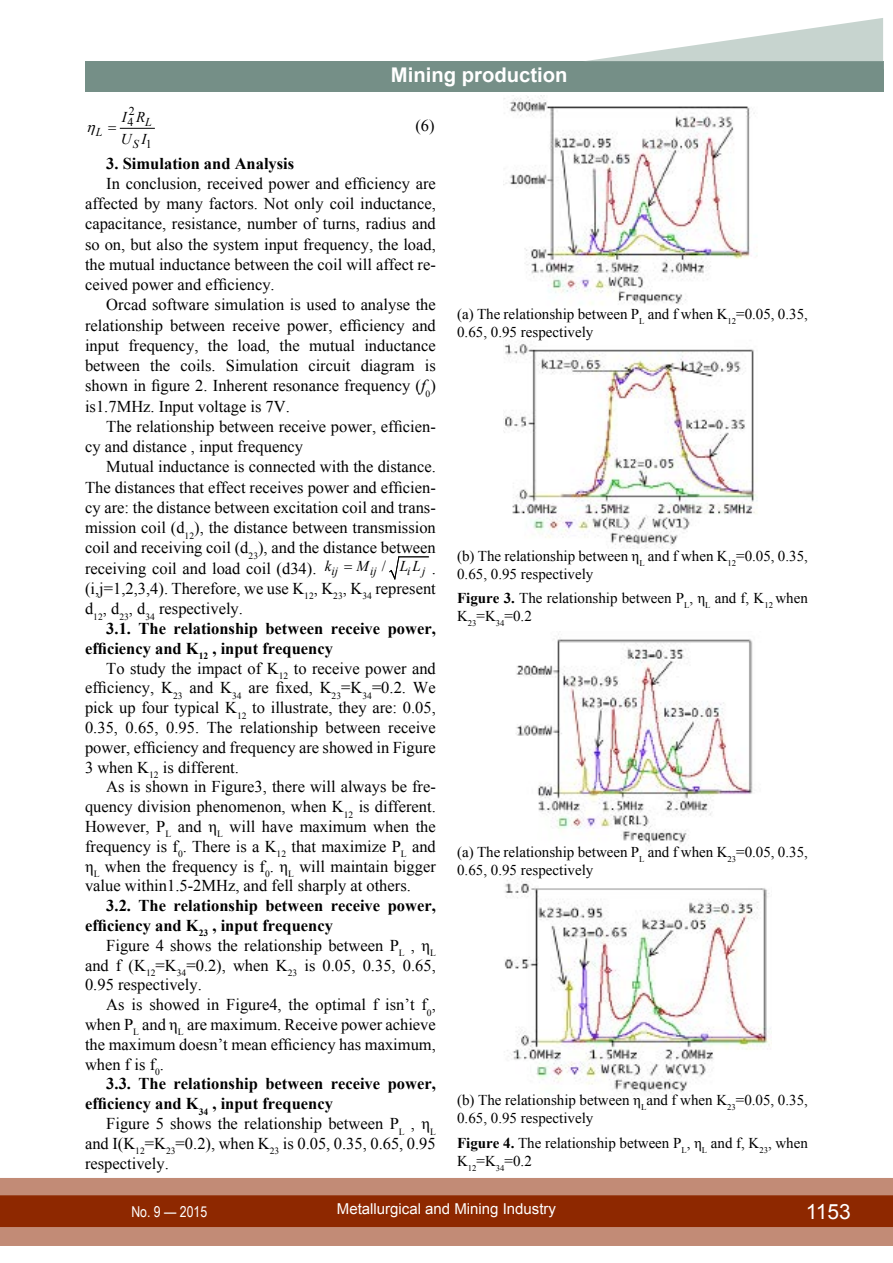
<style>
.page{position:relative;width:893px;height:1263px;background:#fff}
.page>*{position:absolute;margin:0;border:0;box-sizing:border-box;transform-origin:0 0}
.t1{font:21px "Arial";color:#fff}
.t2{font:700 20.25px "Arial";color:#fff}
.t3{font:16.5px/20.2px "Times New Roman";color:#000;text-align:justify}
.t4{font:700 16.5px/19.8px "Times New Roman";color:#000}
.t5{font:15px/18px "Times New Roman";color:#000}
.t6{font:15px "Arial";color:#fff}
.t7{font:15px "Arial Narrow";color:#fff}
.t8{font:italic 15px/21.8px "Times New Roman";color:#000}
.t9{font:italic 12px "Times New Roman";color:#000}
.t10{font:12px/10.6px "Times New Roman";color:#000}
.s1{font-style:italic}
.s2{font-style:normal;font-size:16.5px}
.s3{font-weight:700}
</style>
<div class="page">
<div style="left:0;top:1178px;width:893px;height:68px;background:#c28b76"></div>
<div style="left:0;top:1195px;width:893px;height:32px;background:#8e2800;border:2px solid #8e2800"></div>
<div style="left:85px;top:61px;width:798px;height:31px;background:#758f87"></div>
<svg style="left:586px;top:18px;width:297px;height:44px"></svg>
<hr style="left:120px;top:128px;width:34px;height:1px;background:#000">
<svg style="left:389px;top:556px;width:40px;height:24px"></svg>
<img style="left:504px;top:634px;width:267px;height:462px">
<img style="left:503px;top:96px;width:255px;height:452px">
<p class="t2" style="left:391px;top:61px;width:178px">Mining production</p>
<p class="t10" style="left:128px;top:106px;width:9px">2<br>4</p>
<p class="t8" style="left:121px;top:106px;width:27px">I R<br>U I</p>
<p class="t3" style="left:415px;top:115px;width:21px">(6)</p>
<p class="t4" style="left:106px;top:153px;width:189px">3. Simulation and Analysis</p>
<p class="t3" style="left:85px;top:173px;width:352px;text-indent:21px">In conclusion, received power and efficiency are affected by many factors. Not only coil inductance, capacitance, resistance, number of turns, radius and so on, but also the system input frequency, the load, the mutual inductance between the coil will affect re&shy;ceived power and efficiency.</p>
<p class="t3" style="left:85px;top:294px;width:352px;text-indent:21px">Orcad software simulation is used to analyse the relationship between receive power, efficiency and input frequency, the load, the mutual inductance between the coils. Simulation circuit diagram is shown in figure 2. Inherent resonance frequency (<span class="s1">f</span><sub>0</sub>) is1.7MHz. Input voltage is 7V.</p>
<p class="t3" style="left:85px;top:416px;width:352px;text-indent:21px">The relationship between receive power, efficien&shy;cy and distance , input frequency</p>
<p class="t3" style="left:85px;top:456px;width:352px;text-indent:21px">Mutual inductance is connected with the distance.<br>The distances that effect receives power and efficien&shy;cy are: the distance between excitation coil and trans&shy;mission coil (d<sub>12</sub>), the distance between transmission coil and receiving coil (d<sub>23</sub>), and the distance between receiving coil and load coil (d34).</p>
<p class="t9" style="left:145px;top:114px;width:8px">L</p>
<p class="t9" style="left:96px;top:124px;width:8px">L</p>
<p class="t9" style="left:133px;top:136px;width:7px">S</p>
<p class="t10" style="left:146px;top:138px;width:7px">1</p>
<p class="t8" style="left:325px;top:555px;width:8px">k</p>
<p class="t8" style="left:356px;top:555px;width:14px">M</p>
<p class="t8" style="left:400px;top:555px;width:37px">LL <span class="s2">.</span></p>
<p class="t3" style="left:85px;top:578px;width:352px">(i,j=1,2,3,4). Therefore, we use K<sub>12</sub>, K<sub>23</sub>, K<sub>34</sub> represent d<sub>12</sub>, d<sub>23</sub>, d<sub>34</sub> respectively.</p>
<p class="t4" style="left:85px;top:618px;width:352px;text-indent:21px">3.1. The relationship between receive power, efficiency and K<sub>12</sub> , input frequency</p>
<p class="t3" style="left:85px;top:658px;width:352px;line-height:19.8px;text-indent:21px">To study the impact of K<sub>12</sub> to receive power and efficiency, K<sub>23</sub> and K<sub>34</sub> are fixed, K<sub>23</sub>=K<sub>34</sub>=0.2. We pick up four typical K<sub>12</sub> to illustrate, they are: 0.05, 0.35, 0.65, 0.95. The relationship between receive power, efficiency and frequency are showed in Figure 3 when K<sub>12</sub> is different.</p>
<p class="t3" style="left:85px;top:777px;width:352px;line-height:19.8px;text-indent:21px">As is shown in Figure3, there will always be fre&shy;quency division phenomenon, when K<sub>12</sub> is different.<br>However, P<sub>L</sub> and η<sub>L</sub> will have maximum when the frequency is f<sub>0</sub>. There is a K<sub>12</sub> that maximize P<sub>L</sub> and η<sub>L</sub> when the frequency is f<sub>0</sub>. η<sub>L</sub> will maintain bigger value within1.5-2MHz, and fell sharply at others.</p>
<p class="t4" style="left:85px;top:895px;width:352px;text-indent:21px">3.2. The relationship between receive power, efficiency and K<sub>23</sub> , input frequency</p>
<p class="t3" style="left:85px;top:935px;width:352px;line-height:19.8px;text-indent:21px">Figure 4 shows the relationship between P<sub>L</sub> , η<sub>L </sub>and f (K<sub>12</sub>=K<sub>34</sub>=0.2), when K<sub>23</sub> is 0.05, 0.35, 0.65, 0.95 respectively.</p>
<p class="t3" style="left:85px;top:994px;width:352px;line-height:19.8px;text-indent:21px">As is showed in Figure4, the optimal f isn’t f<sub>0</sub>, when P<sub>L</sub> and η<sub>L</sub> are maximum. Receive power achieve the maximum doesn’t mean efficiency has maximum, when f is f<sub>0</sub>.</p>
<p class="t4" style="left:85px;top:1073px;width:352px;text-indent:21px">3.3. The relationship between receive power, efficiency and K<sub>34</sub> , input frequency</p>
<p class="t3" style="left:85px;top:1113px;width:352px;text-indent:21px">Figure 5 shows the relationship between P<sub>L</sub> , η<sub>L </sub>and I(K<sub>12</sub>=K<sub>23</sub>=0.2), when K<sub>23</sub> is 0.05, 0.35, 0.65, 0.95 respectively.</p>
<p class="t5" style="left:382px;top:557px;width:6px">/</p>
<p class="t9" style="left:332px;top:563px;width:8px">ij</p>
<p class="t9" style="left:370px;top:563px;width:8px">ij</p>
<p class="t9" style="left:407px;top:563px;width:20px">i j</p>
<p class="t5" style="left:457px;top:305px;width:352px">(a) The relationship between P<sub>L</sub> and f when K<sub>12</sub>=0.05, 0.35,<br>0.65, 0.95 respectively</p>
<p class="t5" style="left:457px;top:547px;width:352px">(b) The relationship between η<sub>L</sub> and f when K<sub>12</sub>=0.05, 0.35,<br>0.65, 0.95 respectively</p>
<p class="t5" style="left:457px;top:588px;width:352px"><span class="s3">Figure 3.</span> The relationship between P<sub>L</sub>, η<sub>L</sub> and f, K<sub>12</sub> when<br>K<sub>23</sub>=K<sub>34</sub>=0.2</p>
<p class="t5" style="left:457px;top:843px;width:352px">(a) The relationship between P<sub>L</sub> and f when K<sub>23</sub>=0.05, 0.35,<br>0.65, 0.95 respectively</p>
<p class="t5" style="left:457px;top:1091px;width:352px">(b) The relationship between η<sub>L</sub>and f when K<sub>23</sub>=0.05, 0.35,<br>0.65, 0.95 respectively</p>
<p class="t5" style="left:457px;top:1133px;width:352px"><span class="s3">Figure 4.</span> The relationship between P<sub>L</sub>, η<sub>L</sub> and f, K<sub>23</sub>, when<br>K<sub>12</sub>=K<sub>34</sub>=0.2</p>
<p class="t7" style="left:131px;top:1200px;width:77px">No. 9 — 2015</p>
<p class="t6" style="left:337px;top:1199px;width:221px">Metallurgical and Mining Industry</p>
<p class="t1" style="left:806px;top:1197px;width:47px">1153</p>
</div>
